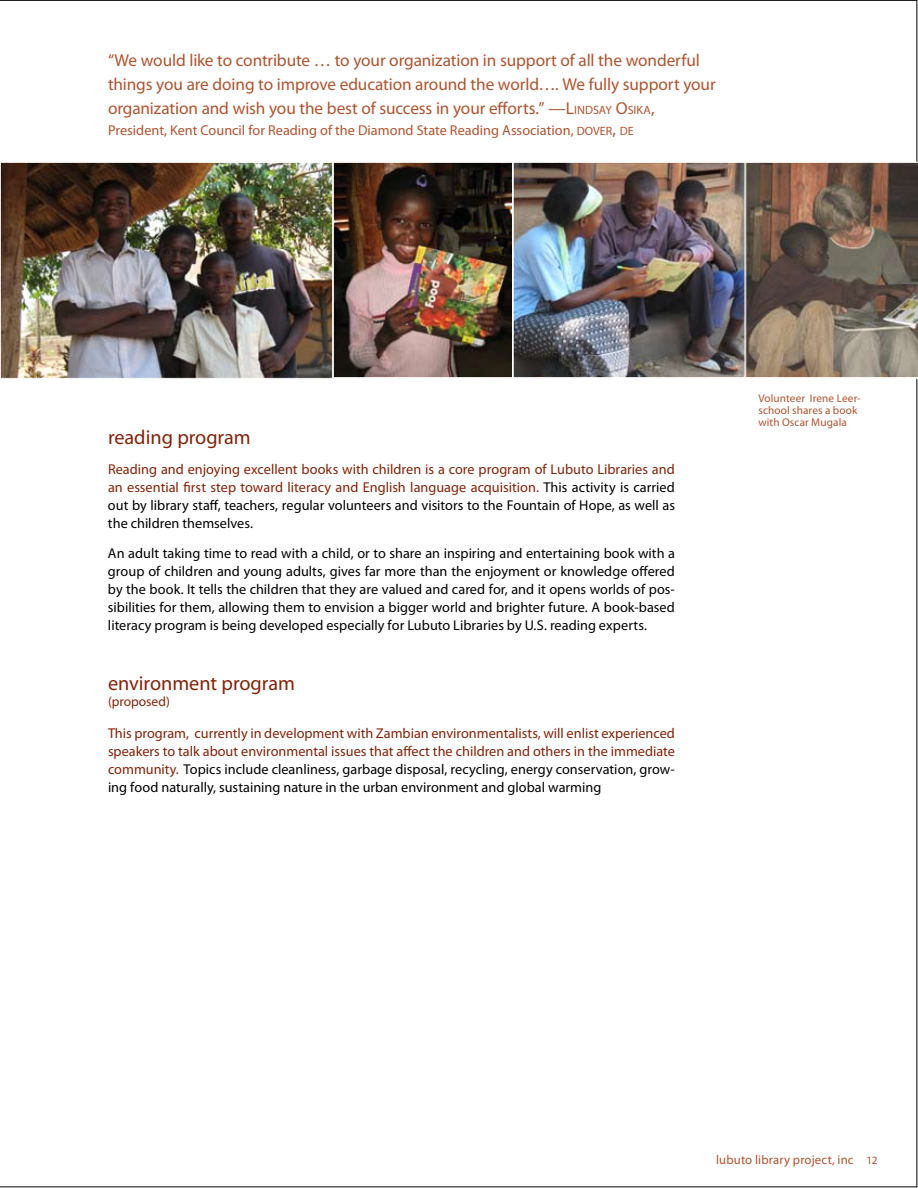
<style>
.page{position:relative;width:918px;height:1188px;background:#fff}
.page>*{position:absolute;margin:0;border:0;box-sizing:border-box;transform-origin:0 0}
.t1{font:20.25px "Myriad Pro";color:#81240a}
.t2{font:17.25px/24px "Myriad Pro";letter-spacing:-.01em;color:#ae5430}
.t3{font:14.25px/18px "Myriad Pro";color:#81240a;text-align:justify}
.t4{font:14.25px/18px "Myriad Pro";letter-spacing:.005em;color:#000;text-align:justify}
.t5{font:14.25px "Myriad Pro";color:#ae5430}
.t6{font:13.5px "Myriad Pro";color:#81240a}
.t7{font:12.75px "Myriad Pro";letter-spacing:.01em;color:#ae5430}
.t8{font:11.25px/12px "Myriad Pro";letter-spacing:.01em;color:#ae5430}
.s1{font-style:inherit}
.s2{font-size:12.15px}
.s3{font-size:17.25px}
.s4{color:#000}
.s5{font-size:11.25px}
</style>
<div class="page">
<img style="left:2px;top:164px;width:741px;height:213px">
<div style="left:0;top:162px;width:333px;height:217px;border:1px solid #fff"></div>
<div style="left:333px;top:162px;width:180px;height:216px;border:1px solid #fff"></div>
<div style="left:513px;top:162px;width:232px;height:216px;border:1px solid #fff"></div>
<svg style="left:745px;top:162px;width:173px;height:216px;background:#79685a"></svg>
<p class="t2" style="left:108px;top:48px;width:609px">“We would like to contribute … to your organization in support of all the wonderful things you are doing to improve education around the world…. We fully support your organization and wish you the best of success in your efforts.” <span class="s1">—L</span><span class="s2">INDSAY</span> <span class="s1">O</span><span class="s2">SIKA</span><span class="s1">,</span></p>
<p class="t5" style="left:108px;top:121px;width:527px">President, Kent Council for Reading of the Diamond State Reading Association, <span class="s2">DOVER</span><span class="s3">,</span> <span class="s2">DE</span></p>
<h1 class="t1" style="left:108px;top:425px;width:144px">reading program</h1>
<p class="t3" style="left:108px;top:460px;width:569px">Reading and enjoying excellent books with children is a core program of Lubuto Libraries and an essential first step toward literacy and English language acquisition. <span class="s4">This activity is carried out by library staff, teachers, regular volunteers and visitors to the Fountain of Hope, as well as the children themselves.</span></p>
<p class="t4" style="left:108px;top:544px;width:569px">An adult taking time to read with a child, or to share an inspiring and entertaining book with a group of children and young adults, gives far more than the enjoyment or knowledge offered by the book. It tells the children that they are valued and cared for, and it opens worlds of pos&shy;sibilities for them, allowing them to envision a bigger world and brighter future. A book-based literacy program is being developed especially for Lubuto Libraries by U.S. reading experts.</p>
<h1 class="t1" style="left:108px;top:671px;width:188px">environment program</h1>
<p class="t6" style="left:108px;top:693px;width:63px">(proposed)</p>
<p class="t3" style="left:108px;top:724px;width:569px">This program, currently in development with Zambian environmentalists, will enlist experienced speakers to talk about environmental issues that affect the children and others in the immediate community. <span class="s4">Topics include cleanliness, garbage disposal, recycling, energy conservation, grow&shy;ing food naturally, sustaining nature in the urban environment and global warming</span></p>
<p class="t8" style="left:758px;top:392px;width:104px">Volunteer Irene Leer&shy;school shares a book with Oscar Mugala</p>
<p class="t7" style="left:716px;top:1152px;width:163px">lubuto library project, inc <span class="s5">12</span></p>
</div>
